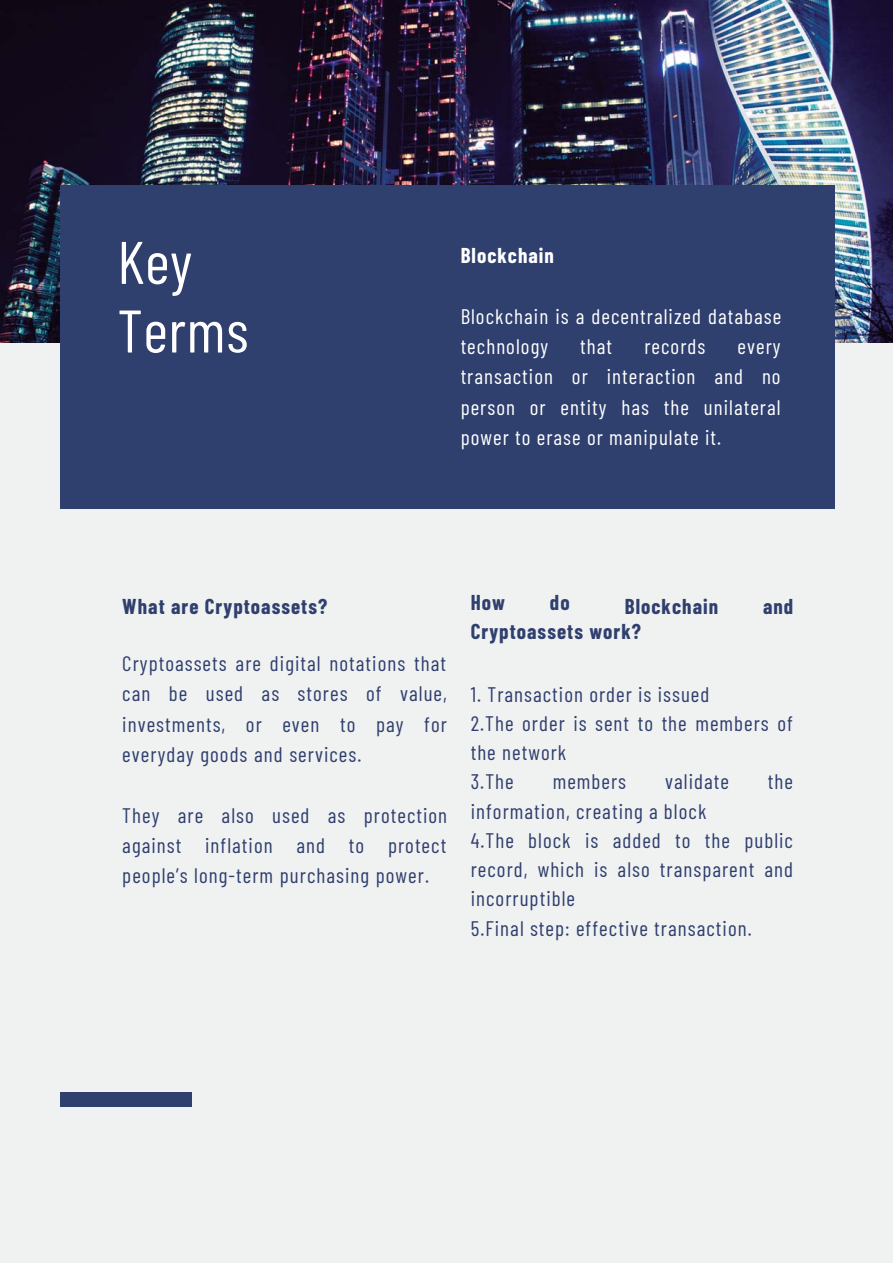
<style>
.page{position:relative;width:893px;height:1263px;background:#f0f1f1}
.page>*{position:absolute;margin:0;border:0;box-sizing:border-box;transform-origin:0 0}
.t1{font:60px/68.6px "Barlow Condensed";letter-spacing:.01em;color:#fff}
.t2{font:21px/29.2px "Barlow Condensed";letter-spacing:.05em;color:#2f3f6e;text-align:justify}
.t3{font:21px/30.5px "Barlow Condensed";letter-spacing:.05em;color:#fff}
.t4{font:700 21px "Barlow Condensed";letter-spacing:.05em;color:#2f3f6e}
.t5{font:700 21px "Barlow Condensed";letter-spacing:.05em;color:#fff}
</style>
<div class="page">
<img style="left:0;top:0;width:893px;height:342px">
<div style="left:60px;top:185px;width:774px;height:324px;background:#2f3f6e"></div>
<div style="left:60px;top:1093px;width:132px;height:14px;background:#2f3f6e"></div>
<h1 class="t1" style="left:117px;top:226px;width:133px">Key<br>Terms</h1>
<p class="t5" style="left:461px;top:242px;width:95px">Blockchain</p>
<p class="t3" style="left:461px;top:300px;width:322px">Blockchain is a decentralized database technology</p>
<p class="t3" style="left:580px;top:330px;width:33px">that</p>
<p class="t3" style="left:644px;top:330px;width:62px">records</p>
<p class="t3" style="left:461px;top:330px;width:321px;text-align:justify;text-indent:277px">every transaction or interaction and no person or entity has the unilateral power to erase or manipulate it.</p>
<p class="t4" style="left:122px;top:593px;width:207px">What are Cryptoassets?</p>
<p class="t2" style="left:122px;top:647px;width:326px;line-height:30.5px">Cryptoassets are digital notations that can be used as stores of value, investments, or even to pay for everyday goods and services.</p>
<p class="t2" style="left:122px;top:799px;width:326px;line-height:30.5px">They are also used as protection against inflation and to protect people’s long-term purchasing power.</p>
<p class="t4" style="left:471px;top:589px;width:36px">How</p>
<p class="t4" style="left:550px;top:589px;width:21px">do</p>
<p class="t4" style="left:625px;top:593px;width:95px">Blockchain</p>
<p class="t4" style="left:763px;top:593px;width:32px">and</p>
<p class="t4" style="left:471px;top:618px;width:172px">Cryptoassets work?</p>
<p class="t2" style="left:471px;top:679px;width:324px;text-align:left">1. Transaction order is issued<br>2.The order is sent to the members of the network<br>3.The</p>
<p class="t2" style="left:553px;top:766px;width:75px">members</p>
<p class="t2" style="left:665px;top:766px;width:65px">validate</p>
<p class="t2" style="left:768px;top:766px;width:27px">the</p>
<p class="t2" style="left:471px;top:796px;width:324px;text-align:left">information, creating a block<br>4.The block is added to the public record, which is also transparent and incorruptible<br>5.Final step: effective transaction.</p>
</div>
